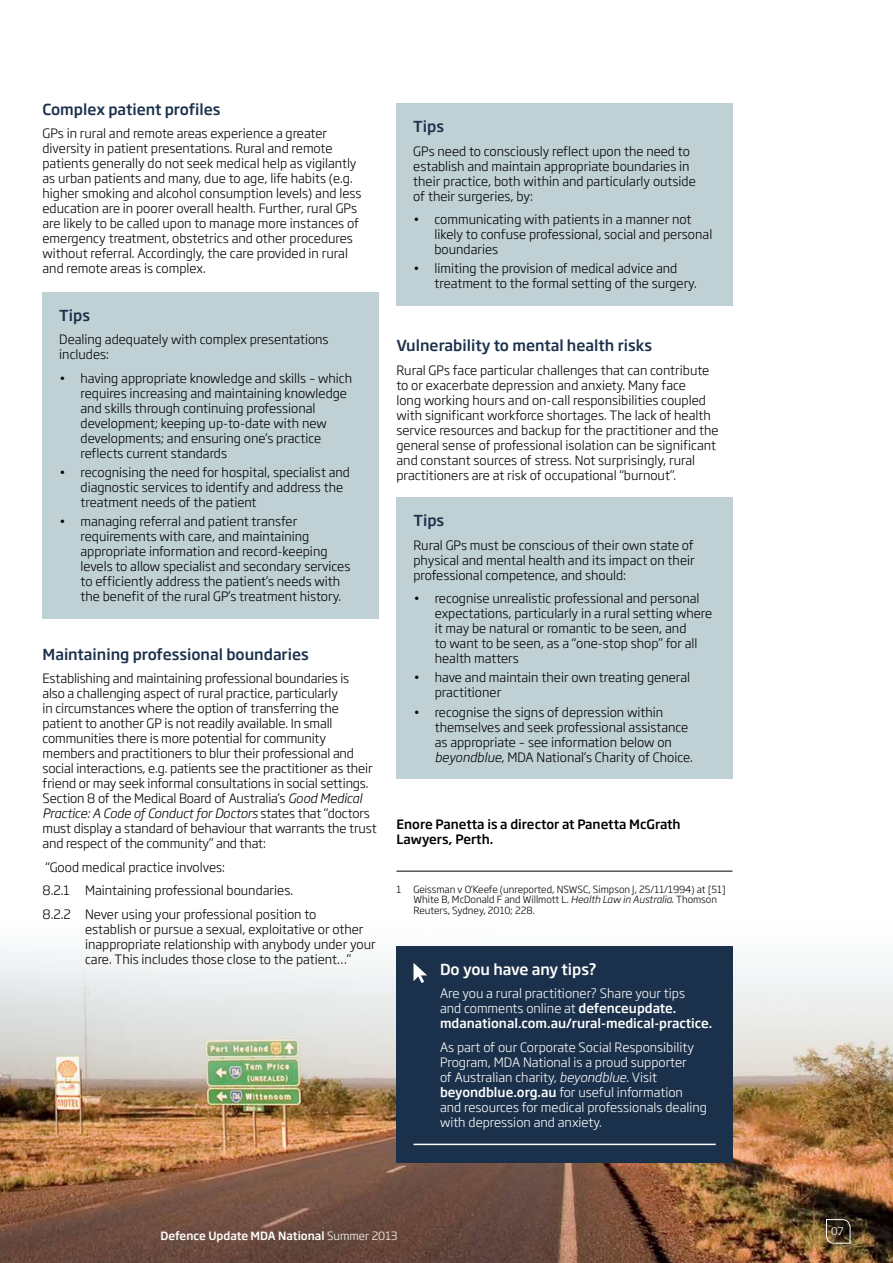
<style>
.page{position:relative;width:893px;height:1263px;background:#fff}
.page>*{position:absolute;margin:0;border:0;box-sizing:border-box;transform-origin:0 0}
.t1{font:500 15px "Soho Gothic Std";color:#1b314b}
.t2{font:500 15px "Soho Gothic Std";color:#fff}
.t3{font:300 12.75px/15px "Soho Gothic Std";color:#000}
.t4{font:300 12.75px/15px "Soho Gothic Std";color:#fff}
.t5{font:500 12.75px/15px "Soho Gothic Std";color:#000}
.t6{font:500 11.25px "Soho Gothic Std";color:#fff}
.t7{font:300 10.5px "Soho Gothic Std";color:#fff}
.t8{font:300 9.75px/10.5px "Soho Gothic Std";color:#000}
.s1{font-style:italic}
.s2{font-weight:500}
.s3{font-weight:300}
</style>
<div class="page">
<img style="left:0;top:870px;width:893px;height:393px">
<hr style="left:396px;top:871px;width:336px;height:1px;background:#000">
<div style="left:42px;top:292px;width:336px;height:326px;background:#c0d1d6"></div>
<div style="left:396px;top:103px;width:336px;height:202px;background:#c0d1d6"></div>
<div style="left:396px;top:497px;width:337px;height:282px;background:#c0d1d6"></div>
<div style="left:396px;top:946px;width:337px;height:216px;background:#1b314b"></div>
<hr style="left:413px;top:1144px;width:303px;height:1px;background:#fff">
<svg style="left:413px;top:963px;width:14px;height:20px"></svg>
<svg style="left:826px;top:1219px;width:25px;height:25px"></svg>
<p class="t1" style="left:43px;top:100px;width:180px">Complex patient profiles</p>
<p class="t3" style="left:43px;top:126px;width:321px">GPs in rural and remote areas experience a greater diversity in patient presentations. Rural and remote patients generally do not seek medical help as vigilantly as urban patients and many, due to age, life habits (e.g. higher smoking and alcohol consumption levels) and less education are in poorer overall health. Further, rural GPs are likely to be called upon to manage more instances of emergency treatment, obstetrics and other procedures without referral. Accordingly, the care provided in rural and remote areas is complex.</p>
<p class="t1" style="left:59px;top:305px;width:32px">Tips</p>
<p class="t3" style="left:59px;top:332px;width:271px">Dealing adequately with complex presentations includes:</p>
<p class="t3" style="left:81px;top:371px;width:273px;text-indent:-21px">• having appropriate knowledge and skills – which requires increasing and maintaining knowledge and skills through continuing professional development; keeping up-to-date with new developments; and ensuring one’s practice reflects current standards</p>
<p class="t3" style="left:81px;top:465px;width:271px;text-indent:-21px">• recognising the need for hospital, specialist and diagnostic services to identify and address the treatment needs of the patient</p>
<p class="t3" style="left:81px;top:514px;width:271px;text-indent:-21px">• managing referral and patient transfer requirements with care, and maintaining appropriate information and record-keeping levels to allow specialist and secondary services to efficiently address the patient’s needs with the benefit of the rural GP’s treatment history.</p>
<p class="t1" style="left:43px;top:645px;width:268px">Maintaining professional boundaries</p>
<p class="t3" style="left:43px;top:671px;width:336px">Establishing and maintaining professional boundaries is<br>also a challenging aspect of rural practice, particularly<br>in circumstances where the option of transferring the patient to another GP is not readily available. In small communities there is more potential for community members and practitioners to blur their professional and social interactions, e.g. patients see the practitioner as their friend or may seek informal consultations in social settings.<br>Section 8 of the Medical Board of Australia’s <span class="s1">Good Medical Practice: A Code of Conduct for Doctors</span> states that “doctors must display a standard of behaviour that warrants the trust and respect of the community” and that:</p>
<p class="t3" style="left:43px;top:856px;width:275px;line-height:23.5px">“Good medical practice involves:<br>8.2.1 Maintaining professional boundaries.<br>8.2.2 Never using your professional position to</p>
<p class="t3" style="left:85px;top:922px;width:292px">establish or pursue a sexual, exploitative or other inappropriate relationship with anybody under your care. This includes those close to the patient…”</p>
<p class="t1" style="left:413px;top:117px;width:32px">Tips</p>
<p class="t3" style="left:413px;top:144px;width:284px">GPs need to consciously reflect upon the need to establish and maintain appropriate boundaries in their practice, both within and particularly outside of their surgeries, by:</p>
<p class="t3" style="left:434px;top:212px;width:279px;text-indent:-21px">• communicating with patients in a manner not likely to confuse professional, social and personal boundaries</p>
<p class="t3" style="left:434px;top:261px;width:264px;text-indent:-21px">• limiting the provision of medical advice and treatment to the formal setting of the surgery.</p>
<p class="t1" style="left:396px;top:336px;width:257px">Vulnerability to mental health risks</p>
<p class="t3" style="left:396px;top:363px;width:324px">Rural GPs face particular challenges that can contribute to or exacerbate depression and anxiety. Many face<br>long working hours and on-call responsibilities coupled with significant workforce shortages. The lack of health service resources and backup for the practitioner and the general sense of professional isolation can be significant and constant sources of stress. Not surprisingly, rural practitioners are at risk of occupational “burnout”.</p>
<p class="t1" style="left:413px;top:511px;width:32px">Tips</p>
<p class="t3" style="left:413px;top:538px;width:283px;text-align:justify">Rural GPs must be conscious of their own state of physical and mental health and its impact on their professional competence, and should:</p>
<p class="t3" style="left:435px;top:591px;width:279px;text-indent:-21px">• recognise unrealistic professional and personal expectations, particularly in a rural setting where it may be natural or romantic to be seen, and<br>to want to be seen, as a “one-stop shop” for all health matters</p>
<p class="t3" style="left:435px;top:670px;width:257px;text-indent:-21px">• have and maintain their own treating general practitioner</p>
<p class="t3" style="left:435px;top:705px;width:260px;text-indent:-21px">• recognise the signs of depression within themselves and seek professional assistance as appropriate – see information below on <span class="s1">beyondblue</span>, MDA National’s Charity of Choice.</p>
<p class="t5" style="left:396px;top:817px;width:286px">Enore Panetta is a director at Panetta McGrath<br>Lawyers, Perth.</p>
<p class="t8" style="left:413px;top:884px;width:314px;text-indent:-17px">1 Geissman v O’Keefe (unreported, NSWSC, Simpson J, 25/11/1994) at [51]<br>White B, McDonald F and Willmott L. <span class="s1">Health Law in Australia</span>. Thomson<br>Reuters, Sydney, 2010; 228.</p>
<p class="t2" style="left:440px;top:959px;width:158px">Do you have any tips?</p>
<p class="t4" style="left:440px;top:986px;width:274px">Are you a rural practitioner? Share your tips<br>and comments online at <span class="s2">defenceupdate. mdanational.com.au/rural-medical-practice.</span></p>
<p class="t4" style="left:440px;top:1039px;width:268px">As part of our Corporate Social Responsibility Program, MDA National is a proud supporter<br>of Australian charity, <span class="s1">beyondblue</span>. Visit <span class="s2">beyondblue.org.au</span> for useful information and resources for medical professionals dealing with depression and anxiety.</p>
<p class="t6" style="left:161px;top:1229px;width:238px">Defence Update MDA National <span class="s3">Summer 2013</span></p>
<p class="t7" style="left:831px;top:1224px;width:14px">07</p>
</div>
